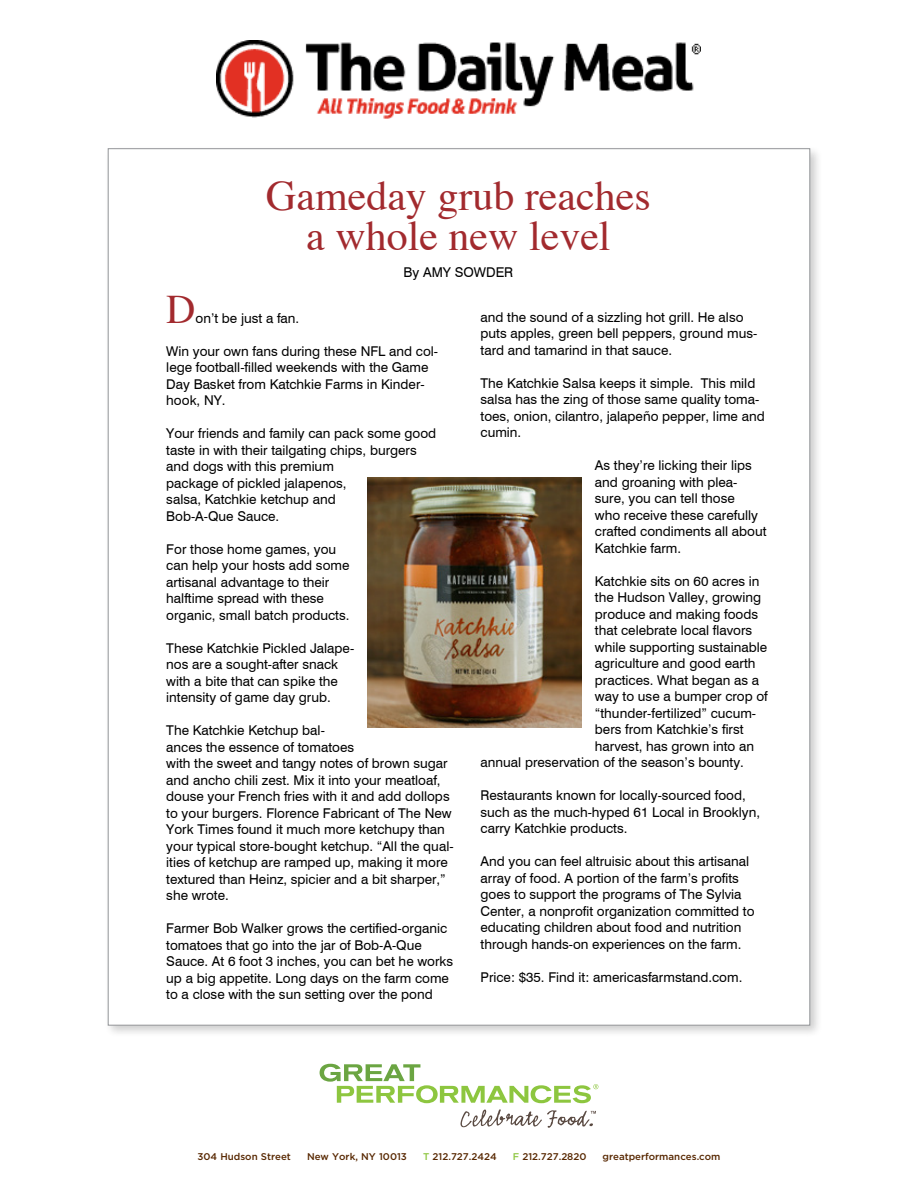
<style>
.page{position:relative;width:918px;height:1188px;background:#fff}
.page>*{position:absolute;margin:0;border:0;box-sizing:border-box;transform-origin:0 0}
.t1{font:42px/40.5px "Times";color:#a22a2e;text-align:center}
.t2{font:40.5px "Times";color:#a22a2e}
.t3{font:13.5px/16.5px "Swiss 721 BT";color:#000}
.t4{font:500 9.75px "Gotham";color:#572700}
.s1{color:#8dc63f}
</style>
<div class="page">
<svg style="left:320px;top:1064px;width:278px;height:39px"></svg>
<svg style="left:460px;top:1109px;width:136px;height:19px"></svg>
<img style="left:216px;top:41px;width:485px;height:78px">
<div style="left:105px;top:145px;width:718px;height:893px;background:#000;opacity:.2"></div>
<div style="left:108px;top:148px;width:702px;height:877px;background:#fff;border:1px solid #939598"></div>
<img style="left:368px;top:477px;width:213px;height:251px">
<h1 class="t1" style="left:266px;top:172px;width:386px">Gameday grub reaches a whole new level</h1>
<p class="t3" style="left:404px;top:264px;width:102px">By Amy Sowder</p>
<h2 class="t2" style="left:166px;top:271px;width:31px">D</h2>
<p class="t3" style="left:196px;top:310px;width:105px">on’t be just a fan.</p>
<p class="t3" style="left:166px;top:343px;width:273px">Win your own fans during these NFL and col&shy;lege football-filled weekends with the Game Day Basket from Katchkie Farms in Kinder&shy;hook, NY.</p>
<p class="t3" style="left:166px;top:425px;width:272px">Your friends and family can pack some good taste in with their tailgating chips, burgers and dogs with this premium<br>package of pickled jalapenos,<br>salsa, Katchkie ketchup and<br>Bob-A-Que Sauce.</p>
<p class="t3" style="left:166px;top:540px;width:185px">For those home games, you can help your hosts add some artisanal advantage to their halftime spread with these organic, small batch products.</p>
<p class="t3" style="left:166px;top:639px;width:189px">These Katchkie Pickled Jalape&shy;nos are a sought-after snack with a bite that can spike the intensity of game day grub.</p>
<p class="t3" style="left:166px;top:722px;width:289px">The Katchkie Ketchup bal-<br>ances the essence of tomatoes<br>with the sweet and tangy notes of brown sugar and ancho chili zest. Mix it into your meatloaf, douse your French fries with it and add dollops to your burgers. Florence Fabricant of The New York Times found it much more ketchupy than your typical store-bought ketchup. “All the qual&shy;ities of ketchup are ramped up, making it more textured than Heinz, spicier and a bit sharper,” she wrote.</p>
<p class="t3" style="left:166px;top:920px;width:288px">Farmer Bob Walker grows the certified-organic tomatoes that go into the jar of Bob-A-Que Sauce. At 6 foot 3 inches, you can bet he works up a big appetite. Long days on the farm come to a close with the sun setting over the pond</p>
<p class="t3" style="left:481px;top:309px;width:278px">and the sound of a sizzling hot grill. He also puts apples, green bell peppers, ground mus&shy;tard and tamarind in that sauce.</p>
<p class="t3" style="left:481px;top:375px;width:286px">The Katchkie Salsa keeps it simple. This mild salsa has the zing of those same quality toma&shy;toes, onion, cilantro, jalapeño pepper, lime and cumin.</p>
<p class="t3" style="left:595px;top:457px;width:173px">As they’re licking their lips and groaning with plea&shy;sure, you can tell those<br>who receive these carefully crafted condiments all about<br>Katchkie farm.</p>
<p class="t3" style="left:595px;top:572px;width:166px">Katchkie sits on 60 acres in</p>
<p class="t3" style="left:595px;top:589px;width:168px">the Hudson Valley, growing</p>
<p class="t3" style="left:595px;top:605px;width:165px">produce and making foods</p>
<p class="t3" style="left:595px;top:622px;width:159px">that celebrate local flavors</p>
<p class="t3" style="left:595px;top:638px;width:174px">while supporting sustainable</p>
<p class="t3" style="left:595px;top:655px;width:162px">agriculture and good earth</p>
<p class="t3" style="left:595px;top:671px;width:166px">practices. What began as a</p>
<p class="t3" style="left:595px;top:688px;width:174px">way to use a bumper crop of</p>
<p class="t3" style="left:595px;top:704px;width:163px">“thunder-fertilized” cucum-</p>
<p class="t3" style="left:595px;top:721px;width:150px">bers from Katchkie’s first</p>
<p class="t3" style="left:595px;top:737px;width:161px">harvest, has grown into an</p>
<p class="t3" style="left:481px;top:754px;width:265px">annual preservation of the season’s bounty.</p>
<p class="t3" style="left:481px;top:787px;width:281px">Restaurants known for locally-sourced food, such as the much-hyped 61 Local in Brooklyn, carry Katchkie products.</p>
<p class="t3" style="left:481px;top:853px;width:275px">And you can feel altruisic about this artisanal array of food. A portion of the farm’s profits goes to support the programs of The Sylvia Center, a nonprofit organization committed to educating children about food and nutrition through hands-on experiences on the farm.</p>
<p class="t3" style="left:481px;top:968px;width:263px">Price: $35. Find it: americasfarmstand.com.</p>
<p class="t4" style="left:197px;top:1151px;width:95px">304 Hudson Street</p>
<p class="t4" style="left:307px;top:1151px;width:101px">New York, NY 10013</p>
<p class="t4" style="left:423px;top:1151px;width:75px"><span class="s1">T</span> 212.727.2424</p>
<p class="t4" style="left:513px;top:1151px;width:75px"><span class="s1">F</span> 212.727.2820</p>
<p class="t4" style="left:603px;top:1151px;width:119px">greatperformances.com</p>
</div>
